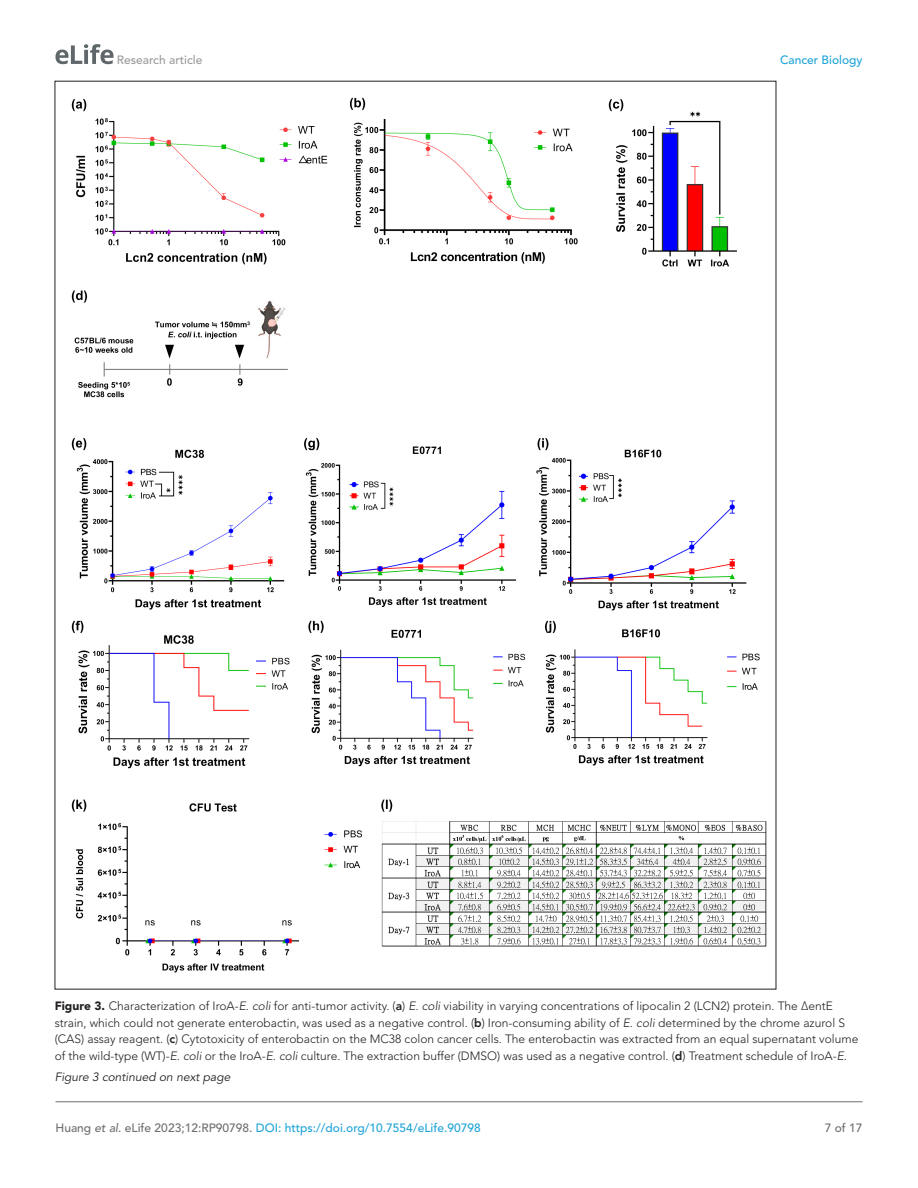
<style>
.page{position:relative;width:918px;height:1188px;background:#fff}
.page>*{position:absolute;margin:0;border:0;box-sizing:border-box;transform-origin:0 0}
.t1{font:300 12px/16.5px "Avenir LT Std";color:#231f20}
.t2{font:500 12px "Avenir LT Std";color:#1ea4d7}
.t3{font:italic 12px "Avenir LT Std";color:#231f20}
.t4{font:500 12px "Avenir LT Std";color:#9a9a9a}
.t5{font:500 12px "Avenir LT Std";color:#6e6e70}
.s1{font-weight:900}
.s2{font-style:italic}
.s3{font-weight:800}
.s4{color:#6e6e70}
.s5{font-style:italic;color:#6e6e70}
</style>
<div class="page">
<svg style="left:55px;top:44px;width:59px;height:20px"></svg>
<hr style="left:56px;top:1101px;width:806px;height:1px;background:#6e6e70">
<img style="left:71px;top:97px;width:696px;height:876px">
<p class="t4" style="left:117px;top:53px;width:87px">Research article</p>
<p class="t2" style="left:780px;top:53px;width:84px">Cancer Biology</p>
<p class="t1" style="left:55px;top:998px;width:805px"><span class="s1">Figure 3.</span> Characterization of IroA-<span class="s2">E. coli</span> for anti-tumor activity. (<span class="s3">a</span>) <span class="s2">E. coli</span> viability in varying concentrations of lipocalin 2 (LCN2) protein. The ΔentE strain, which could not generate enterobactin, was used as a negative control. (<span class="s3">b</span>) Iron-consuming ability of <span class="s2">E. coli</span> determined by the chrome azurol S (CAS) assay reagent. (<span class="s3">c</span>) Cytotoxicity of enterobactin on the MC38 colon cancer cells. The enterobactin was extracted from an equal supernatant volume of the wild-type (WT)-<span class="s2">E. coli</span> or the IroA-<span class="s2">E. coli</span> culture. The extraction buffer (DMSO) was used as a negative control. (<span class="s3">d</span>) Treatment schedule of IroA-<span class="s2">E.</span></p>
<p class="t3" style="left:55px;top:1070px;width:177px">Figure 3 continued on next page</p>
<p class="t2" style="left:56px;top:1121px;width:427px"><span class="s4">Huang</span> <span class="s5">et al</span><span class="s4">. eLife 2023;12:RP90798.</span> DOI: https://doi.org/10.7554/eLife.90798</p>
<p class="t5" style="left:825px;top:1121px;width:39px">7 of 17</p>
</div>
